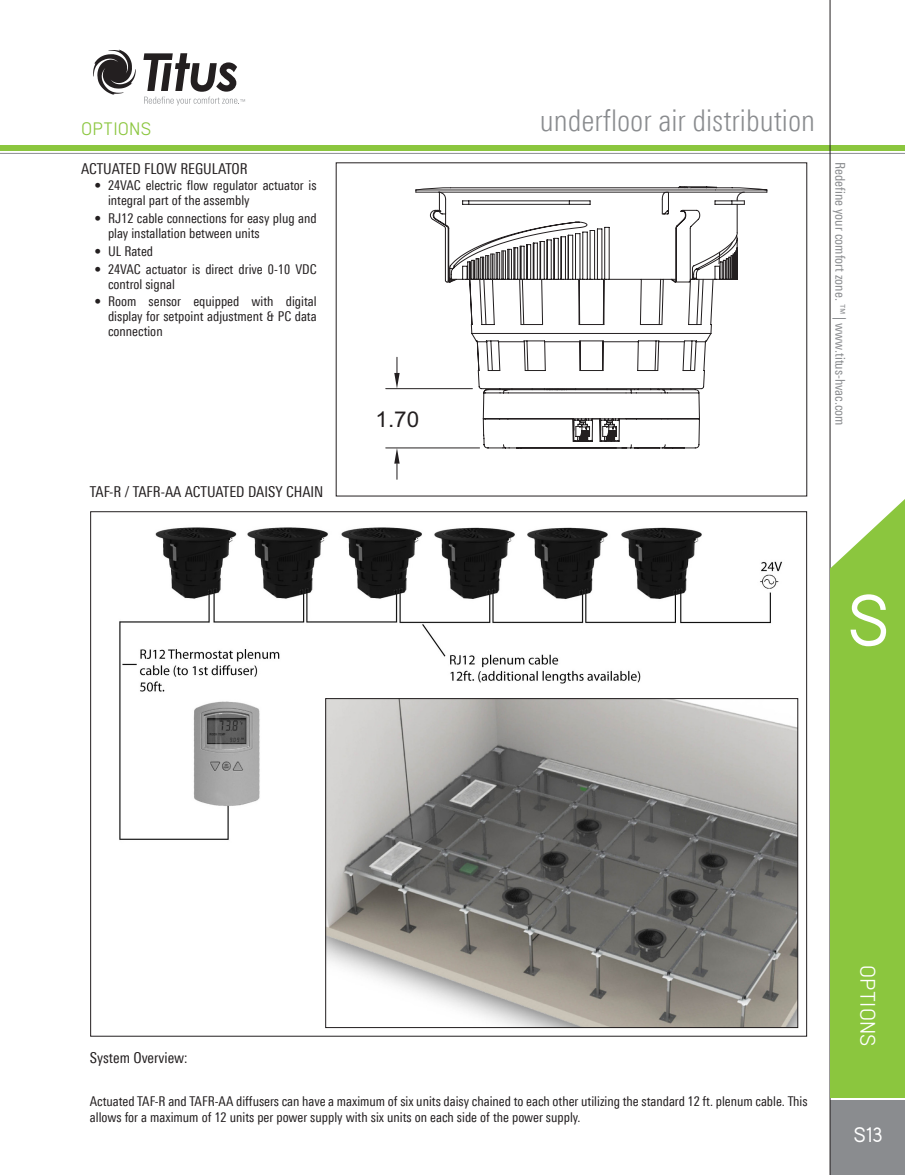
<style>
.page{position:relative;width:905px;height:1175px;background:#fff}
.page>*{position:absolute;margin:0;border:0;box-sizing:border-box;transform-origin:0 0}
.t1{font:500 72px "Lintel";color:#fff}
.t2{font:300 condensed 30px "LT Univers";color:#8a8c8f}
.t3{font:21.75px "Arial";color:#231f20}
.catalog_model_-_righ{font:21px "Lintel";letter-spacing:.01em;color:#fff}
.t4{font:500 21px "Lintel";color:#fff}
.catalog_-_section_he{font:18px "Lintel";letter-spacing:.01em;color:#8bc63e}
.Heading_4{font:condensed 15px "LT Univers";color:#231f20}
.Paragraph_Bold{font:condensed 15px "LT Univers";color:#231f20}
.Heading_4-2{font:condensed 13.5px/15px "LT Univers";color:#231f20}
.t5{font:condensed 13.5px "LT Univers";color:#8a8c8f}
</style>
<div class="page">
<hr style="left:0;top:153px;width:904px;height:1px;background:#8a8c8f">
<div style="left:0;top:146px;width:904px;height:5px;background:#8bc63e"></div>
<div style="left:830px;top:1100px;width:74px;height:74px;background:#8a8c8f"></div>
<svg style="left:93px;top:50px;width:43px;height:45px"></svg>
<svg style="left:143px;top:53px;width:102px;height:52px"></svg>
<hr style="left:829px;top:0;width:1px;height:1174px;background:#231f20">
<div style="left:830px;top:568px;width:74px;height:529px;background:#8bc63e"></div>
<svg style="left:830px;top:492px;width:74px;height:76px"></svg>
<svg style="left:385px;top:186px;width:382px;height:294px"></svg>
<svg style="left:394px;top:448px;width:5px;height:15px"></svg>
<svg style="left:394px;top:373px;width:5px;height:15px"></svg>
<img style="left:119px;top:527px;width:680px;height:335px">
<img style="left:327px;top:700px;width:469px;height:326px">
<div style="left:325px;top:698px;width:473px;height:330px;border:1px solid #231f20"></div>
<p class="catalog_-_section_he" style="left:81px;top:116px;width:72px">OPTIONS</p>
<p class="Paragraph_Bold" style="left:81px;top:160px;width:168px">ACTUATED FLOW REGULATOR</p>
<p class="Heading_4-2" style="left:108px;top:178px;width:210px;text-indent:-14px">• 24VAC electric flow regulator actuator is integral part of the assembly</p>
<p class="Heading_4-2" style="left:108px;top:211px;width:210px;text-indent:-14px">• RJ12 cable connections for easy plug and play installation between units</p>
<p class="Heading_4-2" style="left:94px;top:243px;width:60px">• UL Rated</p>
<p class="Heading_4-2" style="left:108px;top:261px;width:210px;text-indent:-14px">• 24VAC actuator is direct drive 0-10 VDC control signal</p>
<p class="Heading_4-2" style="left:108px;top:294px;width:210px;text-align:justify;text-indent:-14px">• Room sensor equipped with digital display for setpoint adjustment &amp; PC data connection</p>
<p class="Heading_4" style="left:90px;top:483px;width:235px">TAF-R / TAFR-AA ACTUATED DAISY CHAIN</p>
<p class="t3" style="left:375px;top:405px;width:45px">1.70</p>
<h2 class="t2" style="left:540px;top:103px;width:276px">underfloor air distribution</h2>
<p class="t5" style="left:848px;top:162px;width:265px;rotate:90deg">Redefine your comfort zone. ™ | www.titus-hvac.com</p>
<h1 class="t1" style="left:847px;top:573px;width:44px">S</h1>
<p class="Heading_4" style="left:90px;top:1048px;width:99px">System Overview:</p>
<p class="Heading_4-2" style="left:90px;top:1093px;width:719px;line-height:16.2px">Actuated TAF-R and TAFR-AA diffusers can have a maximum of six units daisy chained to each other utilizing the standard 12 ft. plenum cable. This allows for a maximum of 12 units per power supply with six units on each side of the power supply.</p>
<p class="catalog_model_-_righ" style="left:882px;top:964px;width:83px;rotate:90deg">OPTIONS</p>
<h3 class="t4" style="left:853px;top:1121px;width:31px">S13</h3>
</div>
